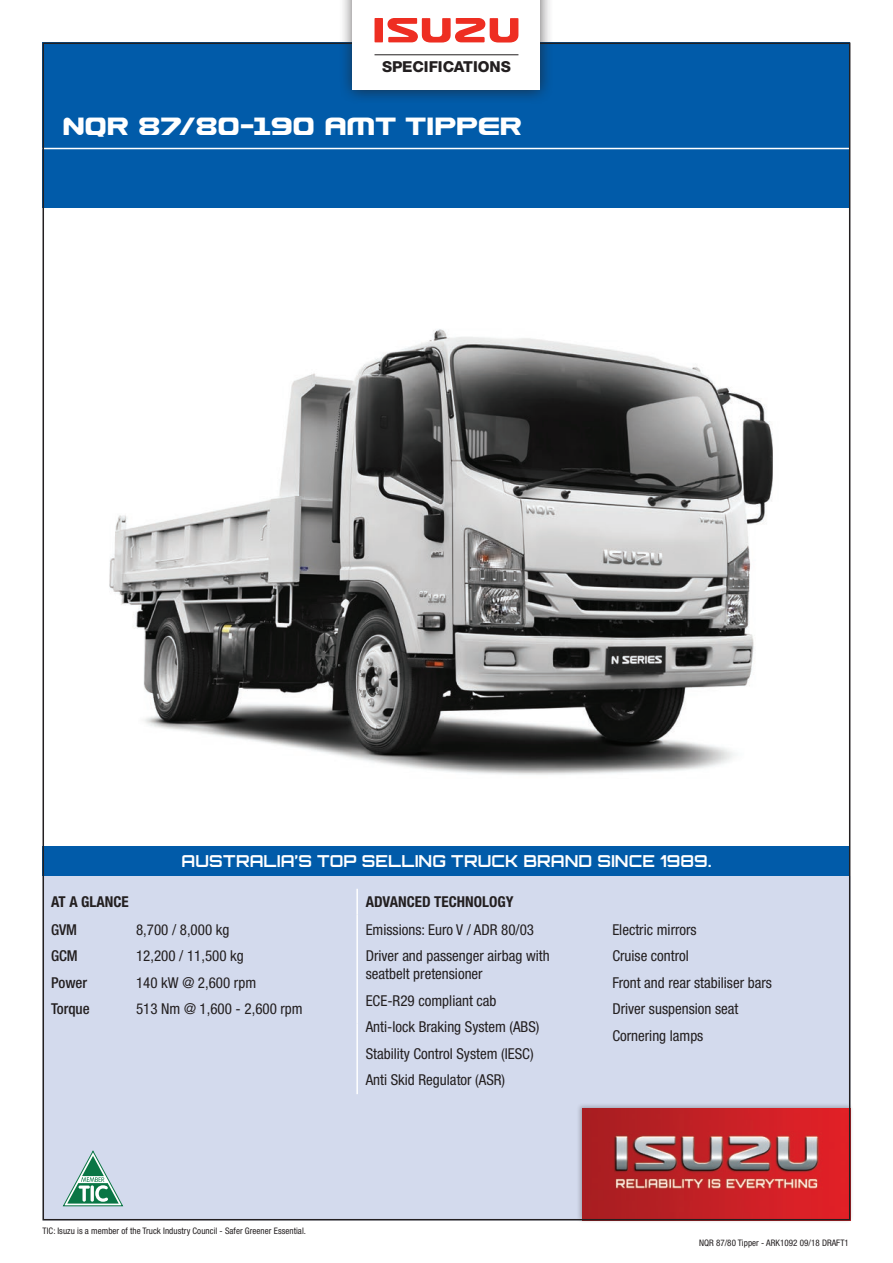
<style>
.page{position:relative;width:893px;height:1263px;background:#fff}
.page>*{position:absolute;margin:0;border:0;box-sizing:border-box;transform-origin:0 0}
.t1{font:30px "Usuzi Oz";color:#fff}
.t2{font:700 16.5px "Orbitron";letter-spacing:.005em;color:#fff}
.t3{font:800 15.15px "Helvetica Neue";color:#231f20}
.COVER_-_table{font:condensed 15px/18px "Helvetica Neue";color:#231f20}
.COVER_-_table-2{font:700 condensed 15px "Helvetica Neue";color:#231f20}
.COVER_-_table-3{font:500 condensed 15px "Helvetica Neue";color:#231f20}
.REGULAR{font:condensed 9px "Helvetica Neue";letter-spacing:.005em;color:#231f20}
</style>
<div class="page">
<div style="left:43px;top:846px;width:807px;height:30px;background:#015ba9"></div>
<div style="left:46px;top:876px;width:801px;height:341px;background:#d3daed"></div>
<hr style="left:356px;top:1024px;width:2px;height:70px;background:#fff">
<hr style="left:356px;top:889px;width:2px;height:25px;background:#fff">
<hr style="left:356px;top:914px;width:2px;height:110px;background:#fff">
<div style="left:43px;top:43px;width:807px;height:165px;background:#015ba9"></div>
<hr style="left:43px;top:148px;width:807px;height:1px;background:#fff">
<img style="left:109px;top:329px;width:664px;height:446px">
<div style="left:576px;top:1102px;width:277px;height:121px;background:#231f20;opacity:.3"></div>
<img style="left:583px;top:1109px;width:264px;height:108px">
<div style="left:339px;top:0;width:215px;height:104px;background:#231f20;opacity:.75"></div>
<div style="left:353px;top:0;width:187px;height:89px;background:#fff"></div>
<svg style="left:374px;top:18px;width:144px;height:25px"></svg>
<hr style="left:374px;top:54px;width:144px;height:1px;background:#231f20">
<svg style="left:62px;top:1150px;width:62px;height:56px"></svg>
<p class="t3" style="left:382px;top:57px;width:130px">SPECIFICATIONS</p>
<p class="t1" style="left:64px;top:111px;width:461px">NQR 87/80-190 AMT TIPPER</p>
<p class="t2" style="left:182px;top:851px;width:531px">AUSTRALIA’S TOP SELLING TRUCK BRAND SINCE 1989.</p>
<p class="COVER_-_table-2" style="left:51px;top:893px;width:79px">AT A GLANCE</p>
<p class="COVER_-_table-2" style="left:366px;top:893px;width:149px">ADVANCED TECHNOLOGY</p>
<p class="COVER_-_table-3" style="left:51px;top:920px;width:28px">GVM</p>
<p class="COVER_-_table-3" style="left:51px;top:947px;width:28px">GCM</p>
<p class="COVER_-_table-3" style="left:51px;top:973px;width:38px">Power</p>
<p class="COVER_-_table-3" style="left:51px;top:1000px;width:40px">Torque</p>
<p class="COVER_-_table" style="left:136px;top:920px;width:95px">8,700 / 8,000 kg</p>
<p class="COVER_-_table" style="left:136px;top:947px;width:109px">12,200 / 11,500 kg</p>
<p class="COVER_-_table" style="left:136px;top:973px;width:122px">140 kW @ 2,600 rpm</p>
<p class="COVER_-_table" style="left:136px;top:1000px;width:168px">513 Nm @ 1,600 - 2,600 rpm</p>
<p class="COVER_-_table" style="left:366px;top:920px;width:170px">Emissions: Euro V / ADR 80/03</p>
<p class="COVER_-_table" style="left:366px;top:947px;width:185px">Driver and passenger airbag with seatbelt pretensioner</p>
<p class="COVER_-_table" style="left:366px;top:991px;width:132px">ECE-R29 compliant cab</p>
<p class="COVER_-_table" style="left:366px;top:1018px;width:175px">Anti-lock Braking System (ABS)</p>
<p class="COVER_-_table" style="left:366px;top:1044px;width:169px">Stability Control System (IESC)</p>
<p class="COVER_-_table" style="left:366px;top:1071px;width:141px">Anti Skid Regulator (ASR)</p>
<p class="REGULAR" style="left:43px;top:1225px;width:265px">TIC: Isuzu is a member of the Truck Industry Council - Safer Greener Essential.</p>
<p class="COVER_-_table" style="left:612px;top:920px;width:86px">Electric mirrors</p>
<p class="COVER_-_table" style="left:612px;top:947px;width:78px">Cruise control</p>
<p class="COVER_-_table" style="left:612px;top:973px;width:161px">Front and rear stabiliser bars</p>
<p class="COVER_-_table" style="left:612px;top:1000px;width:128px">Driver suspension seat</p>
<p class="COVER_-_table" style="left:612px;top:1026px;width:93px">Cornering lamps</p>
<p class="REGULAR" style="left:699px;top:1237px;width:151px">NQR 87/80 Tipper - ARK1092 09/18 DRAFT1</p>
</div>
